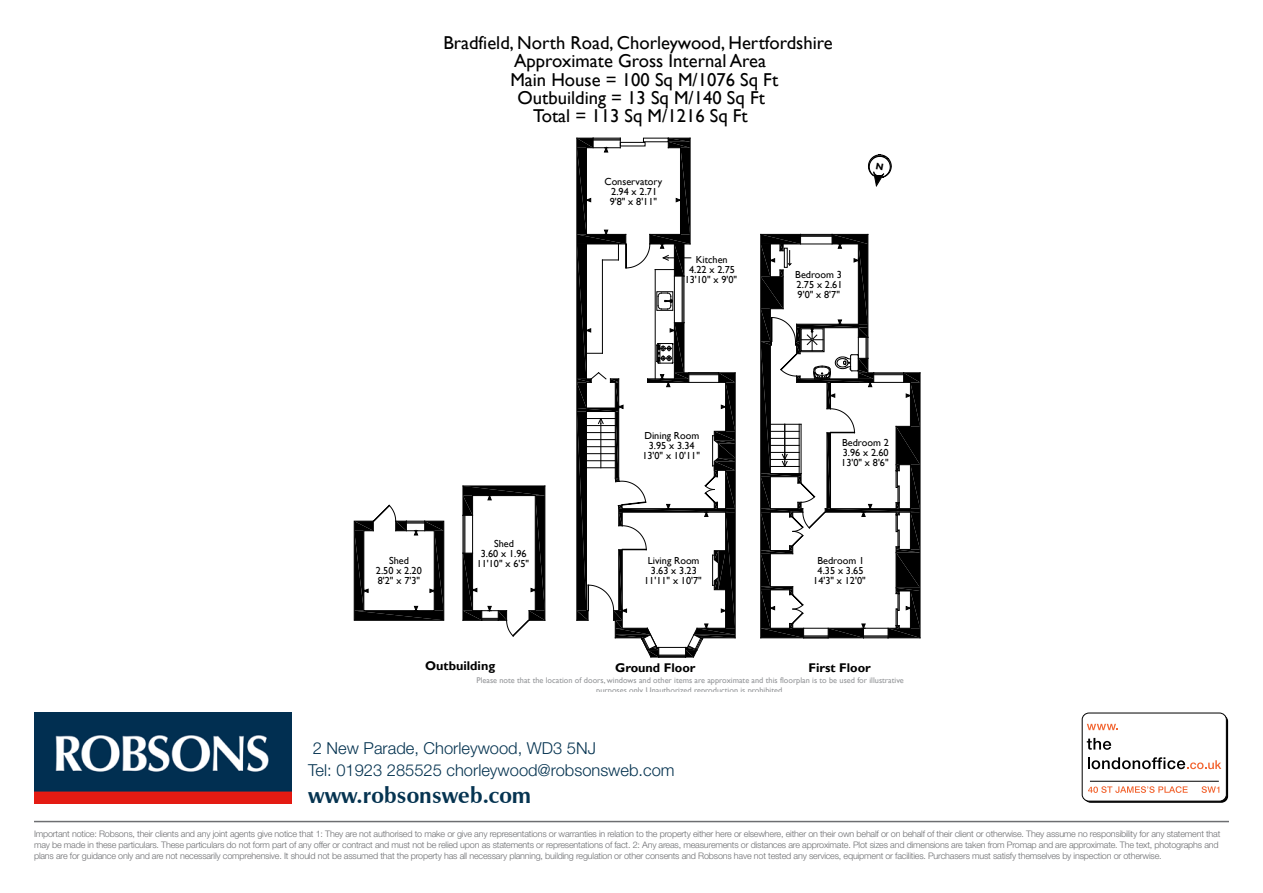
<style>
.page{position:relative;width:1263px;height:893px;background:#fff}
.page>*{position:absolute;margin:0;border:0;box-sizing:border-box;transform-origin:0 0}
.t1{font:700 22.5px "Zapf Humanist 601 BT";color:#063451}
.t2{font:18.6px "Gill Sans";color:#000}
.t3{font:300 16.5px "Helvetica Neue LT Std";color:#063451}
.t4{font:700 12.6px "Gill Sans";color:#000}
.t5{font:10.2px/10.1px "Gill Sans";color:#000;text-align:center}
.t6{font:300 9px/10.8px "Helvetica Neue LT Std";letter-spacing:-.02em;color:#6d6e71}
.t7{font:8.25px/9.4px "Gill Sans";color:#939598;text-align:center}
</style>
<div class="page">
<hr style="left:34px;top:821px;width:1195px;height:1px;background:#6d6e71">
<img style="left:34px;top:712px;width:257px;height:92px">
<hr style="left:735px;top:373px;width:1px;height:265px;background:#000">
<hr style="left:920px;top:373px;width:1px;height:265px;background:#000">
<hr style="left:760px;top:234px;width:1px;height:404px;background:#000">
<svg style="left:577px;top:138px;width:158px;height:520px"></svg>
<svg style="left:761px;top:234px;width:159px;height:405px"></svg>
<hr style="left:545px;top:486px;width:1px;height:134px;background:#000">
<svg style="left:354px;top:505px;width:90px;height:116px"></svg>
<svg style="left:463px;top:486px;width:82px;height:151px"></svg>
<div style="left:1084px;top:715px;width:144px;height:88px;background:#0b0b0b;border-radius:7px"></div>
<div style="left:1082px;top:713px;width:144px;height:88px;background:#fff;border-radius:7px"></div>
<div style="left:1082px;top:713px;width:144px;height:88px;border:1px solid #000;border-radius:7px"></div>
<svg style="left:1087px;top:724px;width:31px;height:6px"></svg>
<svg style="left:1087px;top:738px;width:24px;height:12px"></svg>
<svg style="left:1088px;top:757px;width:133px;height:12px"></svg>
<hr style="left:1090px;top:781px;width:129px;height:1px;background:#000">
<svg style="left:1088px;top:786px;width:100px;height:7px"></svg>
<svg style="left:1201px;top:786px;width:18px;height:7px"></svg>
<svg style="left:868px;top:154px;width:24px;height:33px"></svg>
<h2 class="t2" style="left:443px;top:32px;width:391px">Bradfield, North Road, Chorleywood, Hertfordshire</h2>
<h2 class="t2" style="left:514px;top:50px;width:253px">Approximate Gross Internal Area</h2>
<h2 class="t2" style="left:510px;top:68px;width:269px">Main House = 100 Sq M/1076 Sq Ft</h2>
<h2 class="t2" style="left:517px;top:87px;width:249px">Outbuilding = 13 Sq M/140 Sq Ft</h2>
<h2 class="t2" style="left:533px;top:105px;width:216px">Total = 113 Sq M/1216 Sq Ft</h2>
<p class="t5" style="left:376px;top:556px;width:47px">Shed<br>2.50 x 2.20<br>8'2" x 7'3"</p>
<p class="t5" style="left:477px;top:538px;width:54px">Shed<br>3.60 x 1.96<br>11'10" x 6'5"</p>
<h3 class="t4" style="left:425px;top:658px;width:72px">Outbuilding</h3>
<p class="t5" style="left:604px;top:176px;width:59px">Conservatory<br>2.94 x 2.71<br>9'8" x 8'11"</p>
<p class="t5" style="left:685px;top:254px;width:54px">Kitchen<br>4.22 x 2.75<br>13'10" x 9'0"</p>
<p class="t5" style="left:642px;top:431px;width:59px">Dining Room<br>3.95 x 3.34<br>13'0" x 10'11"</p>
<p class="t5" style="left:644px;top:555px;width:59px">Living Room<br>3.63 x 3.23<br>11'11" x 10'7"</p>
<p class="t5" style="left:795px;top:269px;width:49px;text-align:justify">Bedroom 3<br>2.75 x 2.61<br>9'0" x 8'7"</p>
<p class="t5" style="left:841px;top:438px;width:49px;text-align:justify">Bedroom 2<br>3.96 x 2.60<br>13'0" x 8'6"</p>
<p class="t5" style="left:813px;top:555px;width:54px">Bedroom 1<br>4.35 x 3.65<br>14'3" x 12'0"</p>
<h3 class="t4" style="left:615px;top:660px;width:82px">Ground Floor</h3>
<h3 class="t4" style="left:808px;top:660px;width:64px">First Floor</h3>
<p class="t7" style="left:476px;top:676px;width:429px">Please note that the location of doors, windows and other items are approximate and this floorplan is to be used for illustrative purposes only. Unauthorized reproduction is prohibited.</p>
<h3 class="t3" style="left:313px;top:738px;width:285px">2 New Parade, Chorleywood, WD3 5NJ</h3>
<h3 class="t3" style="left:308px;top:760px;width:368px">Tel: 01923 285525 chorleywood@robsonsweb.com</h3>
<h1 class="t1" style="left:308px;top:781px;width:225px">www.robsonsweb.com</h1>
<p class="t6" style="left:34px;top:828px;width:1188px">Important notice: Robsons, their clients and any joint agents give notice that 1: They are not authorised to make or give any representations or warranties in relation to the property either here or elsewhere, either on their own behalf or on behalf of their client or otherwise. They assume no responsibility for any statement that may be made in these particulars. These particulars do not form part of any offer or contract and must not be relied upon as statements or representations of fact. 2: Any areas, measurements or distances are approximate. Plot sizes and dimensions are taken from Promap and are approximate. The text, photographs and plans are for guidance only and are not necessarily comprehensive. It should not be assumed that the property has all necessary planning, building regulation or other consents and Robsons have not tested any services, equipment or facilities. Purchasers must satisfy themselves by inspection or otherwise.</p>
</div>
